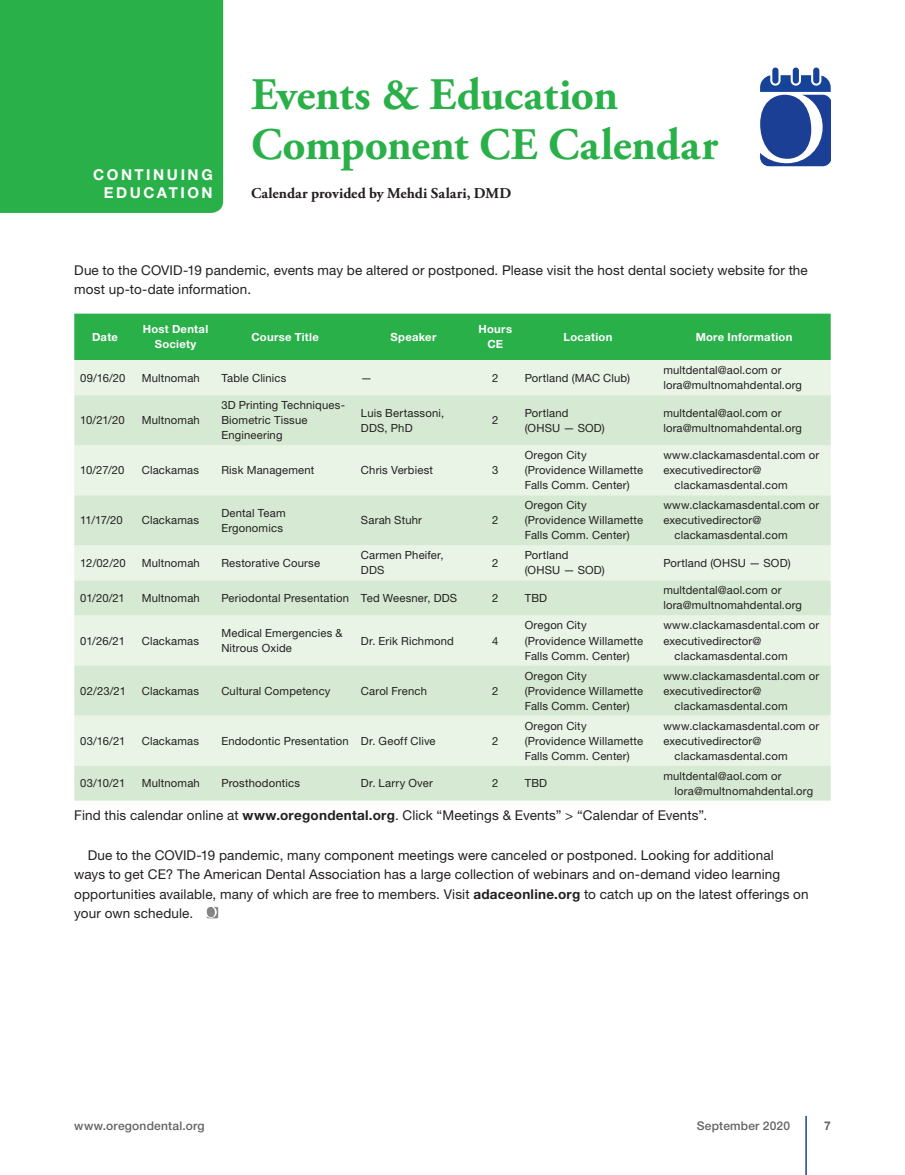
<style>
.page{position:relative;width:905px;height:1175px;background:#fff}
.page>*{position:absolute;margin:0;border:0;box-sizing:border-box;transform-origin:0 0}
.t1{font:700 45px/49.5px "Adobe Garamond Pro";letter-spacing:-.005em;color:#2ab049}
.t2{font:700 15px "Adobe Garamond Pro";color:#231f20}
.t3{font:700 15px/18px "Helvetica Neue LT Std";letter-spacing:.17em;color:#fff;text-align:right}
.t4{font:13.5px/19.5px "Helvetica Neue LT Std";letter-spacing:.01em;color:#231f20}
.t5{font:500 12px "Helvetica Neue LT Std";letter-spacing:.02em;color:#636366}
.t6{font:700 12px "Helvetica Neue LT Std";color:#636366}
.t7{font:11.25px/15px "Helvetica Neue LT Std";letter-spacing:.015em;color:#231f20}
.t8{font:700 11.25px/15px "Helvetica Neue LT Std";letter-spacing:.025em;color:#fff;text-align:center}
.s1{font-weight:700}
</style>
<div class="page">
<svg style="left:207px;top:906px;width:11px;height:12px"></svg>
<div style="left:207px;top:907px;width:8px;height:10px;background:#868484;border-radius:50%"></div>
<div style="left:0;top:0;width:223px;height:213px;background:#2ab049"></div>
<div style="left:74px;top:314px;width:756px;height:46px;background:#2ab049"></div>
<div style="left:74px;top:360px;width:756px;height:35px;background:#e9f4e7"></div>
<svg style="left:74px;top:395px;width:756px;height:405px;background:#deeedc"></svg>
<div style="left:772px;top:68px;width:6px;height:16px;background:#154398;border-radius:3px"></div>
<div style="left:792px;top:68px;width:6px;height:16px;background:#154398;border-radius:3px"></div>
<div style="left:813px;top:68px;width:6px;height:16px;background:#154398;border-radius:3px"></div>
<svg style="left:760px;top:75px;width:70px;height:91px"></svg>
<hr style="left:805px;top:1115px;width:1px;height:59px;background:#154398">
<h2 class="t3" style="left:93px;top:165px;width:121px">CONTINUING<br>EDUCATION</h2>
<h1 class="t1" style="left:251px;top:71px;width:468px">Events &amp; Education<br>Component CE Calendar</h1>
<h2 class="t2" style="left:251px;top:184px;width:262px">Calendar provided by Mehdi Salari, DMD</h2>
<p class="t4" style="left:74px;top:260px;width:735px">Due to the COVID-19 pandemic, events may be altered or postponed. Please visit the host dental society website for the most up-to-date information.</p>
<p class="t8" style="left:92px;top:329px;width:27px">Date</p>
<p class="t8" style="left:143px;top:322px;width:67px">Host Dental<br>Society</p>
<p class="t8" style="left:251px;top:329px;width:69px">Course Title</p>
<p class="t8" style="left:390px;top:329px;width:47px">Speaker</p>
<p class="t8" style="left:478px;top:322px;width:35px">Hours<br>CE</p>
<p class="t8" style="left:563px;top:329px;width:50px">Location</p>
<p class="t8" style="left:695px;top:329px;width:98px">More Information</p>
<p class="t7" style="left:80px;top:370px;width:47px">09/16/20</p>
<p class="t7" style="left:142px;top:370px;width:60px">Multnomah</p>
<p class="t7" style="left:221px;top:370px;width:67px">Table Clinics</p>
<p class="t7" style="left:361px;top:370px;width:13px">—</p>
<p class="t7" style="left:492px;top:370px;width:8px">2</p>
<p class="t7" style="left:524px;top:370px;width:107px">Portland (MAC Club)</p>
<p class="t7" style="left:663px;top:362px;width:140px">multdental@aol.com or lora@multnomahdental.org</p>
<p class="t7" style="left:80px;top:412px;width:46px">10/21/20</p>
<p class="t7" style="left:142px;top:412px;width:60px">Multnomah</p>
<p class="t7" style="left:221px;top:397px;width:125px">3D Printing Techniques-<br>Biometric Tissue<br>Engineering</p>
<p class="t7" style="left:361px;top:405px;width:85px">Luis Bertassoni,<br>DDS, PhD</p>
<p class="t7" style="left:492px;top:412px;width:8px">2</p>
<p class="t7" style="left:524px;top:405px;width:82px">Portland (OHSU — SOD)</p>
<p class="t7" style="left:663px;top:405px;width:140px">multdental@aol.com or lora@multnomahdental.org</p>
<p class="t7" style="left:80px;top:462px;width:46px">10/27/20</p>
<p class="t7" style="left:142px;top:462px;width:59px">Clackamas</p>
<p class="t7" style="left:221px;top:462px;width:95px">Risk Management</p>
<p class="t7" style="left:361px;top:462px;width:74px">Chris Verbiest</p>
<p class="t7" style="left:492px;top:462px;width:8px">3</p>
<p class="t7" style="left:80px;top:512px;width:44px">11/17/20</p>
<p class="t7" style="left:142px;top:512px;width:59px">Clackamas</p>
<p class="t7" style="left:221px;top:505px;width:66px">Dental Team<br>Ergonomics</p>
<p class="t7" style="left:361px;top:512px;width:63px">Sarah Stuhr</p>
<p class="t7" style="left:492px;top:512px;width:8px">2</p>
<p class="t7" style="left:524px;top:447px;width:120px">Oregon City (Providence Willamette<br>Falls Comm. Center)</p>
<p class="t7" style="left:663px;top:447px;width:157px">www.clackamasdental.com or</p>
<p class="t7" style="left:663px;top:462px;width:100px">executivedirector@</p>
<p class="t7" style="left:674px;top:477px;width:115px">clackamasdental.com</p>
<p class="t7" style="left:524px;top:497px;width:120px">Oregon City (Providence Willamette<br>Falls Comm. Center)</p>
<p class="t7" style="left:663px;top:497px;width:157px">www.clackamasdental.com or</p>
<p class="t7" style="left:663px;top:512px;width:100px">executivedirector@</p>
<p class="t7" style="left:674px;top:527px;width:115px">clackamasdental.com</p>
<p class="t7" style="left:80px;top:555px;width:47px">12/02/20</p>
<p class="t7" style="left:142px;top:555px;width:60px">Multnomah</p>
<p class="t7" style="left:221px;top:555px;width:100px">Restorative Course</p>
<p class="t7" style="left:361px;top:548px;width:84px">Carmen Pheifer,<br>DDS</p>
<p class="t7" style="left:492px;top:555px;width:8px">2</p>
<p class="t7" style="left:524px;top:548px;width:82px">Portland (OHSU — SOD)</p>
<p class="t7" style="left:663px;top:555px;width:129px">Portland (OHSU — SOD)</p>
<p class="t7" style="left:80px;top:590px;width:46px">01/20/21</p>
<p class="t7" style="left:142px;top:590px;width:60px">Multnomah</p>
<p class="t7" style="left:221px;top:590px;width:237px">Periodontal Presentation Ted Weesner, DDS</p>
<p class="t7" style="left:492px;top:590px;width:8px">2</p>
<p class="t7" style="left:524px;top:590px;width:24px">TBD</p>
<p class="t7" style="left:663px;top:583px;width:140px">multdental@aol.com or lora@multnomahdental.org</p>
<p class="t7" style="left:80px;top:633px;width:46px">01/26/21</p>
<p class="t7" style="left:142px;top:633px;width:59px">Clackamas</p>
<p class="t7" style="left:221px;top:625px;width:123px">Medical Emergencies &amp;<br>Nitrous Oxide</p>
<p class="t7" style="left:361px;top:633px;width:94px">Dr. Erik Richmond</p>
<p class="t7" style="left:492px;top:633px;width:8px">4</p>
<p class="t7" style="left:524px;top:618px;width:120px">Oregon City (Providence Willamette<br>Falls Comm. Center)</p>
<p class="t7" style="left:663px;top:618px;width:157px">www.clackamasdental.com or</p>
<p class="t7" style="left:663px;top:633px;width:100px">executivedirector@</p>
<p class="t7" style="left:674px;top:648px;width:115px">clackamasdental.com</p>
<p class="t7" style="left:80px;top:683px;width:47px">02/23/21</p>
<p class="t7" style="left:142px;top:683px;width:59px">Clackamas</p>
<p class="t7" style="left:221px;top:683px;width:111px">Cultural Competency</p>
<p class="t7" style="left:361px;top:683px;width:68px">Carol French</p>
<p class="t7" style="left:492px;top:683px;width:8px">2</p>
<p class="t7" style="left:80px;top:733px;width:47px">03/16/21</p>
<p class="t7" style="left:142px;top:733px;width:59px">Clackamas</p>
<p class="t7" style="left:221px;top:733px;width:216px">Endodontic Presentation Dr. Geoff Clive</p>
<p class="t7" style="left:492px;top:733px;width:8px">2</p>
<p class="t7" style="left:524px;top:668px;width:120px">Oregon City (Providence Willamette<br>Falls Comm. Center)</p>
<p class="t7" style="left:663px;top:668px;width:157px">www.clackamasdental.com or</p>
<p class="t7" style="left:663px;top:683px;width:100px">executivedirector@</p>
<p class="t7" style="left:674px;top:698px;width:115px">clackamasdental.com</p>
<p class="t7" style="left:524px;top:718px;width:120px">Oregon City (Providence Willamette<br>Falls Comm. Center)</p>
<p class="t7" style="left:663px;top:718px;width:157px">www.clackamasdental.com or</p>
<p class="t7" style="left:663px;top:733px;width:100px">executivedirector@</p>
<p class="t7" style="left:674px;top:748px;width:115px">clackamasdental.com</p>
<p class="t7" style="left:80px;top:775px;width:46px">03/10/21</p>
<p class="t7" style="left:142px;top:775px;width:60px">Multnomah</p>
<p class="t7" style="left:221px;top:775px;width:80px">Prosthodontics</p>
<p class="t7" style="left:361px;top:775px;width:73px">Dr. Larry Over</p>
<p class="t7" style="left:492px;top:775px;width:8px">2</p>
<p class="t7" style="left:524px;top:775px;width:24px">TBD</p>
<p class="t7" style="left:674px;top:768px;width:140px;text-indent:-11px">multdental@aol.com or lora@multnomahdental.org</p>
<p class="t4" style="left:74px;top:805px;width:634px">Find this calendar online at <span class="s1">www.oregondental.org</span>. Click “Meetings &amp; Events” &gt; “Calendar of Events”.</p>
<p class="t4" style="left:74px;top:845px;width:735px;text-indent:14px">Due to the COVID-19 pandemic, many component meetings were canceled or postponed. Looking for additional<br>ways to get CE? The American Dental Association has a large collection of webinars and on-demand video learning opportunities available, many of which are free to members. Visit <span class="s1">adaceonline.org</span> to catch up on the latest offerings on your own schedule.</p>
<p class="t5" style="left:74px;top:1118px;width:132px">www.oregondental.org</p>
<p class="t5" style="left:697px;top:1118px;width:95px">September 2020</p>
<p class="t6" style="left:824px;top:1117px;width:8px">7</p>
</div>
